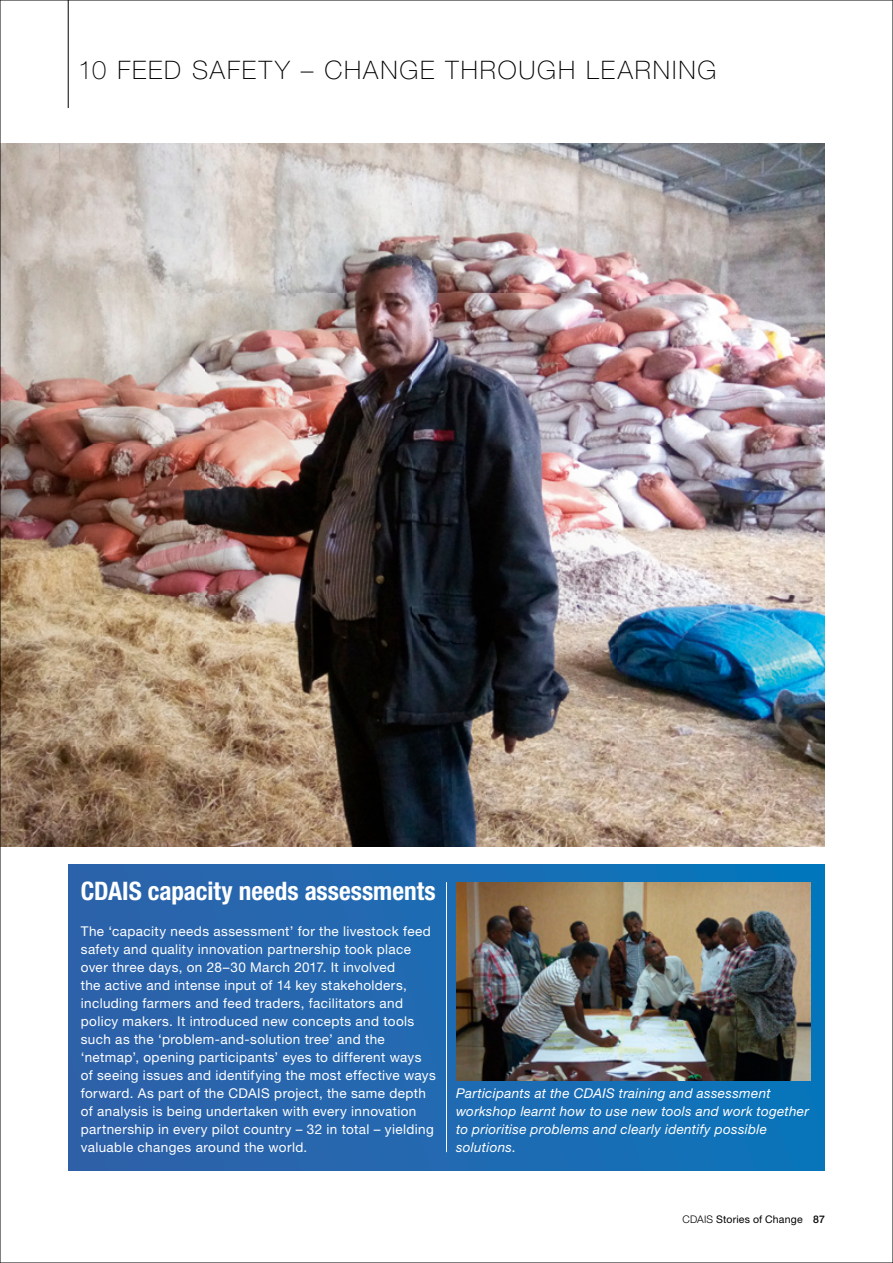
<style>
.page{position:relative;width:893px;height:1263px;background:#fff}
.page>*{position:absolute;margin:0;border:0;box-sizing:border-box;transform-origin:0 0}
.t1{font:100 25.5px "Helvetica Neue LT Std";letter-spacing:.075em;color:#000}
.t2{font:700 condensed 25.5px "Helvetica Neue LT Std";letter-spacing:-.005em;color:#fff}
.t3{font:13.5px/18px "Helvetica Neue LT Std";letter-spacing:.03em;color:#fff}
.t4{font:italic 13.5px/18px "Helvetica Neue LT Std";letter-spacing:.02em;color:#fff}
.t5{font:10.5px "Helvetica Neue LT Std";letter-spacing:.02em;color:#000}
.s1{font-weight:300}
.s2{font-weight:500}
</style>
<div class="page">
<img style="left:0;top:846px;width:825px;height:1px">
<img style="left:1px;top:144px;width:824px;height:702px">
<hr style="left:68px;top:0;width:1px;height:108px;background:#000">
<div style="left:68px;top:864px;width:757px;height:306px;background:linear-gradient(to right,#3161a9,#0b74b8)"></div>
<hr style="left:446px;top:882px;width:1px;height:270px;background:#fff">
<img style="left:456px;top:882px;width:355px;height:198px">
<hr style="left:0;top:0;width:1px;height:1263px;background:#000">
<hr style="left:892px;top:0;width:1px;height:1263px;background:#000">
<hr style="left:0;top:0;width:893px;height:1px;background:#000">
<hr style="left:0;top:1262px;width:893px;height:1px;background:#000">
<h1 class="t1" style="left:78px;top:56px;width:640px">10 FEED SAFETY – CHANGE THROUGH LEARNING</h1>
<h1 class="t2" style="left:81px;top:875px;width:356px">CdAIS capacity needs assessments</h1>
<p class="t3" style="left:81px;top:922px;width:356px">The ‘capacity needs assessment’ for the livestock feed safety and quality innovation partnership took place over three days, on 28–30 March 2017. It involved<br>the active and intense input of 14 key stakeholders, including farmers and feed traders, facilitators and policy makers. It introduced new concepts and tools such as the ‘problem-and-solution tree’ and the ‘netmap’, opening participants’ eyes to different ways of seeing issues and identifying the most effective ways forward. As part of the CDAIS project, the same depth of analysis is being undertaken with every innovation partnership in every pilot country – 32 in total – yielding valuable changes around the world.</p>
<p class="t4" style="left:456px;top:1084px;width:354px">Participants at the CDAIS training and assessment workshop learnt how to use new tools and work together to prioritise problems and clearly identify possible solutions.</p>
<p class="t5" style="left:683px;top:1213px;width:144px"><span class="s1">CDAIS</span> Stories of Change <span class="s2">87</span></p>
</div>
